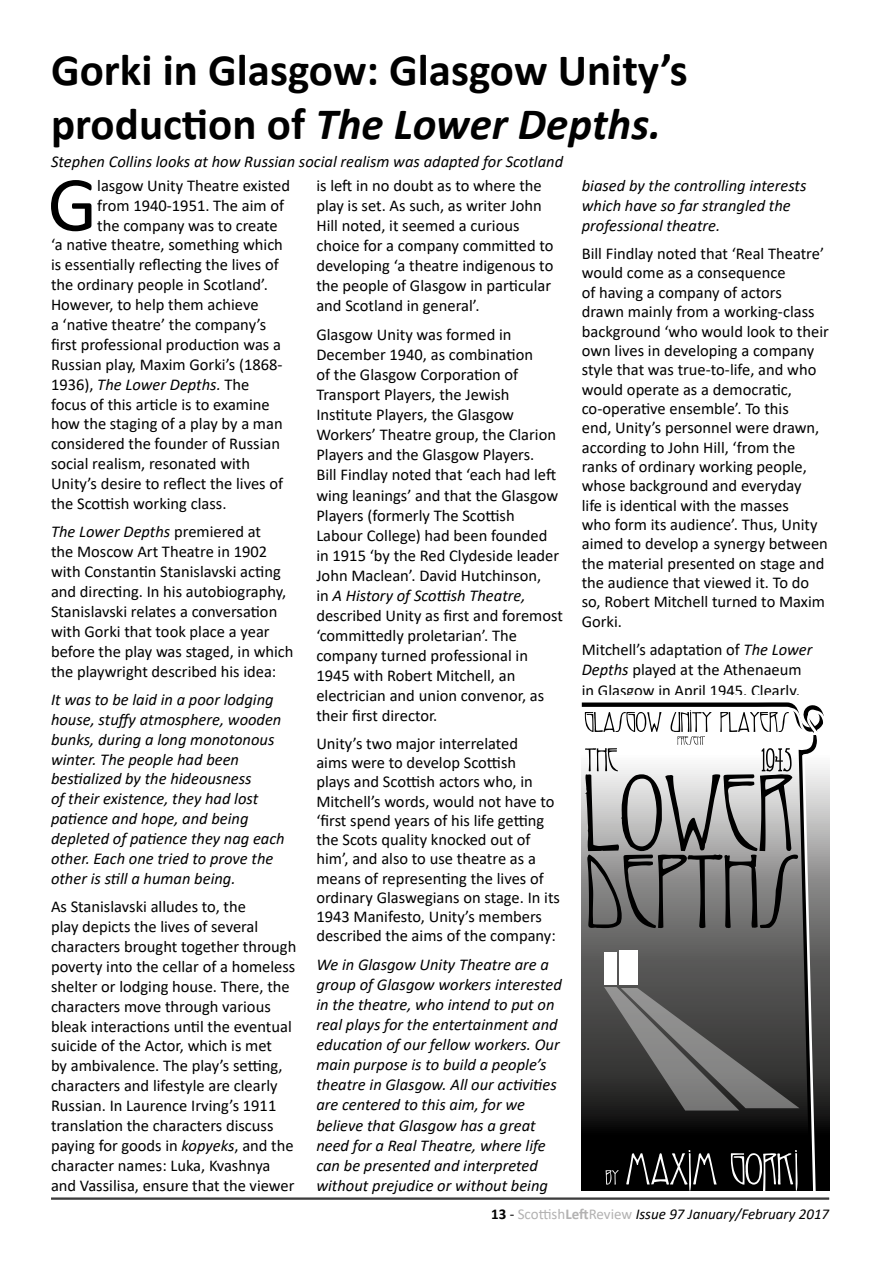
<style>
.page{position:relative;width:893px;height:1263px;background:#fff}
.page>*{position:absolute;margin:0;border:0;box-sizing:border-box;transform-origin:0 0}
.t1{font:78.9px "Calibri";color:#000}
.t2{font:700 45px/54px "Calibri";color:#000}
.t3{font:16.5px/20.1px "Calibri";color:#000}
.t4{font:italic 16.5px/20.1px "Calibri";color:#000}
.t5{font:italic 15px "Calibri";color:#000}
.s1{font-style:italic}
.s2{font-style:normal}
.s3{font-weight:700;font-style:normal}
.s4{font-style:normal;color:#b3b2b2}
.s5{font-weight:700;font-style:normal;color:#b3b2b2}
</style>
<div class="page">
<hr style="left:51px;top:1198px;width:778px;height:1px;background:#000">
<hr style="left:51px;top:1199px;width:778px;height:1px;background:#000">
<svg style="left:582px;top:706px;width:247px;height:485px;background:#4f4f4e"></svg>
<svg style="left:606px;top:1170px;width:13px;height:14px"></svg>
<svg style="left:626px;top:1150px;width:91px;height:41px;background:#2d2d2d"></svg>
<svg style="left:731px;top:1150px;width:66px;height:41px;background:#3d3d3d"></svg>
<svg style="left:585px;top:710px;width:213px;height:218px"></svg>
<div style="left:604px;top:952px;width:13px;height:32px;background:#fff"></div>
<div style="left:619px;top:950px;width:18px;height:35px;background:#fff"></div>
<svg style="left:604px;top:987px;width:195px;height:123px;background:#565655"></svg>
<h2 class="t2" style="left:51px;top:42px;width:638px">Gorki in Glasgow: Glasgow Unity’s production of <span class="s1">The Lower Depths.</span></h2>
<p class="t4" style="left:51px;top:151px;width:514px">Stephen Collins looks at how Russian social realism was adapted for Scotland</p>
<h1 class="t1" style="left:48px;top:150px;width:51px">G</h1>
<p class="t3" style="left:97px;top:175px;width:194px">lasgow Unity Theatre existed</p>
<p class="t3" style="left:316px;top:175px;width:239px">is left in no doubt as to where the play is set. As such, as writer John<br>Hill noted, it seemed a curious choice for a company committed to developing ‘a theatre indigenous to the people of Glasgow in particular and Scotland in general’.</p>
<p class="t3" style="left:316px;top:324px;width:248px">Glasgow Unity was formed in<br>December 1940, as combination<br>of the Glasgow Corporation of<br>Transport Players, the Jewish<br>Institute Players, the Glasgow<br>Workers’ Theatre group, the Clarion<br>Players and the Glasgow Players.<br>Bill Findlay noted that ‘each had left wing leanings’ and that the Glasgow<br>Players (formerly The Scottish<br>Labour College) had been founded in 1915 ‘by the Red Clydeside leader<br>John Maclean’. David Hutchinson,<br>in <span class="s1">A History of Scottish Theatre, </span>described Unity as first and foremost ‘committedly proletarian’. The company turned professional in<br>1945 with Robert Mitchell, an electrician and union convenor, as their first director.</p>
<p class="t3" style="left:316px;top:733px;width:245px;line-height:19.2px">Unity’s two major interrelated<br>aims were to develop Scottish<br>plays and Scottish actors who, in Mitchell’s words, would not have to ‘first spend years of his life getting the Scots quality knocked out of him’, and also to use theatre as a means of representing the lives of ordinary Glaswegians on stage. In its 1943 Manifesto, Unity’s members described the aims of the company:</p>
<p class="t4" style="left:316px;top:954px;width:247px">We in Glasgow Unity Theatre are a group of Glasgow workers interested in the theatre, who intend to put on real plays for the entertainment and education of our fellow workers. Our main purpose is to build a people’s theatre in Glasgow. All our activities are centered to this aim, for we believe that Glasgow has a great need for a Real Theatre, where life can be presented and interpreted without prejudice or without being</p>
<p class="t4" style="left:582px;top:175px;width:226px">biased by the controlling interests which have so far strangled the professional theatre.</p>
<p class="t3" style="left:582px;top:244px;width:249px;line-height:19.4px">Bill Findlay noted that ‘Real Theatre’ would come as a consequence<br>of having a company of actors<br>drawn mainly from a working-class background ‘who would look to their own lives in developing a company style that was true-to-life, and who would operate as a democratic, co-operative ensemble’. To this<br>end, Unity’s personnel were drawn, according to John Hill, ‘from the ranks of ordinary working people, whose background and everyday<br>life is identical with the masses<br>who form its audience’. Thus, Unity aimed to develop a synergy between the material presented on stage and the audience that viewed it. To do so, Robert Mitchell turned to Maxim<br>Gorki.</p>
<p class="t3" style="left:582px;top:639px;width:232px">Mitchell’s adaptation of <span class="s1">The Lower<br>Depths</span> played at the Athenaeum in Glasgow in April 1945. Clearly,</p>
<p class="t3" style="left:97px;top:195px;width:188px">from 1940-1951. The aim of</p>
<p class="t3" style="left:97px;top:215px;width:182px">the company was to create</p>
<p class="t3" style="left:51px;top:234px;width:233px">‘a native theatre, something which</p>
<p class="t3" style="left:51px;top:254px;width:229px">is essentially reflecting the lives of</p>
<p class="t3" style="left:51px;top:274px;width:218px">the ordinary people in Scotland’.</p>
<p class="t3" style="left:51px;top:294px;width:209px">However, to help them achieve</p>
<p class="t3" style="left:51px;top:314px;width:217px">a ‘native theatre’ the company’s</p>
<p class="t3" style="left:51px;top:334px;width:231px">first professional production was a</p>
<p class="t3" style="left:51px;top:354px;width:233px">Russian play, Maxim Gorki’s (1868-</p>
<p class="t4" style="left:51px;top:373px;width:200px"><span class="s2">1936),</span> The Lower Depths. <span class="s2">The</span></p>
<p class="t3" style="left:51px;top:394px;width:220px">focus of this article is to examine</p>
<p class="t3" style="left:51px;top:413px;width:233px">how the staging of a play by a man</p>
<p class="t3" style="left:51px;top:433px;width:231px">considered the founder of Russian</p>
<p class="t3" style="left:51px;top:453px;width:201px">social realism, resonated with</p>
<p class="t3" style="left:51px;top:473px;width:234px">Unity’s desire to reflect the lives of</p>
<p class="t3" style="left:51px;top:493px;width:177px">the Scottish working class.</p>
<p class="t3" style="left:51px;top:521px;width:244px"><span class="s1">The Lower Depths</span> premiered at<br>the Moscow Art Theatre in 1902 with Constantin Stanislavski acting and directing. In his autobiography, Stanislavski relates a conversation with Gorki that took place a year before the play was staged, in which the playwright described his idea:</p>
<p class="t4" style="left:51px;top:689px;width:235px">It was to be laid in a poor lodging house, stuffy atmosphere, wooden bunks, during a long monotonous winter. The people had been bestialized by the hideousness<br>of their existence, they had lost patience and hope, and being depleted of patience they nag each other. Each one tried to prove the other is still a human being.</p>
<p class="t3" style="left:51px;top:896px;width:247px">As Stanislavski alludes to, the<br>play depicts the lives of several characters brought together through poverty into the cellar of a homeless shelter or lodging house. There, the characters move through various bleak interactions until the eventual suicide of the Actor, which is met<br>by ambivalence. The play’s setting, characters and lifestyle are clearly Russian. In Laurence Irving’s 1911 translation the characters discuss paying for goods in <span class="s1">kopyeks</span>, and the character names: Luka, Kvashnya and Vassilisa, ensure that the viewer</p>
<p class="t5" style="left:491px;top:1203px;width:340px"><span class="s3">13</span> <span class="s2">-</span> <span class="s4">Scottish</span><span class="s5">Left</span><span class="s4">Review</span> Issue 97 January/February 2017</p>
</div>
